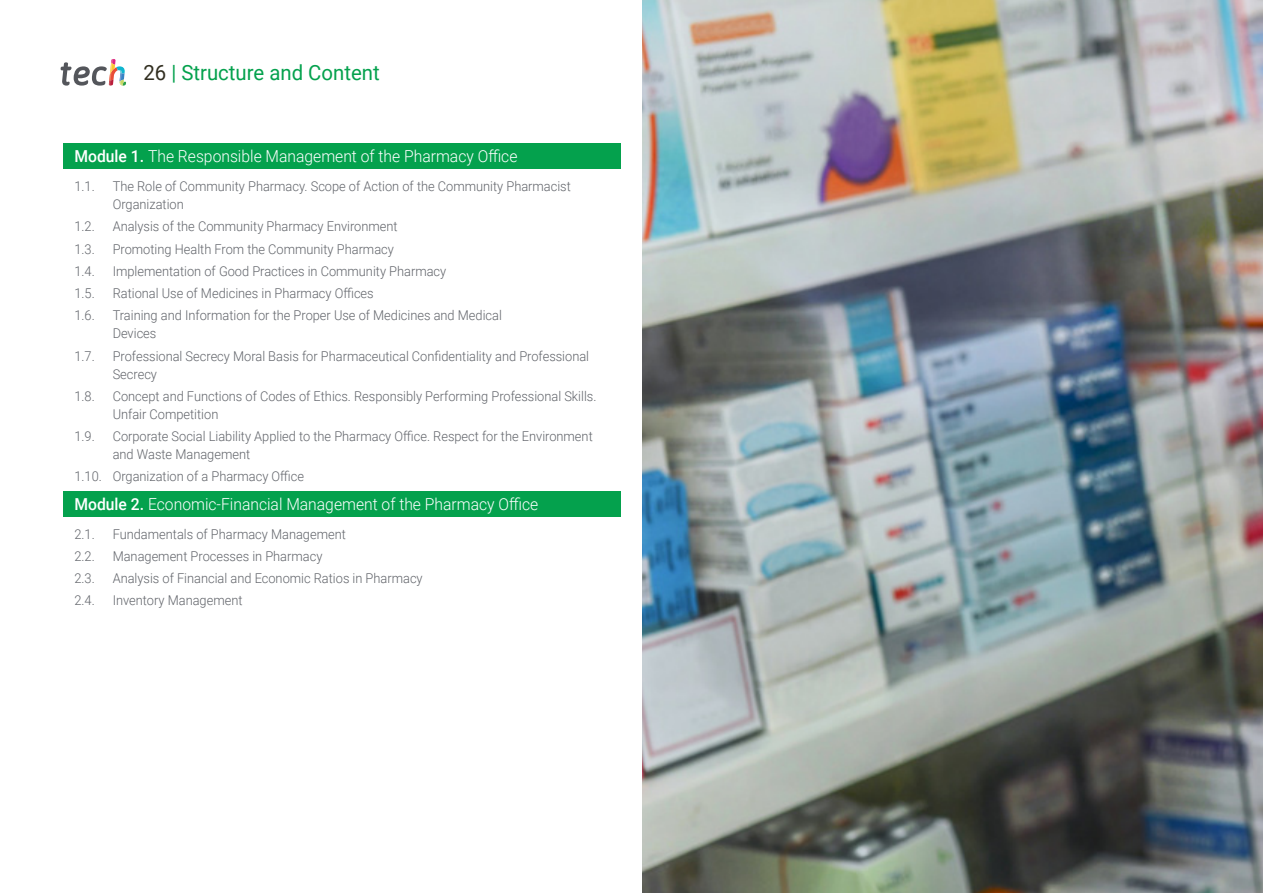
<style>
.page{position:relative;width:1263px;height:893px;background:#fff}
.page>*{position:absolute;margin:0;border:0;box-sizing:border-box;transform-origin:0 0}
.t1{font:21px "Roboto";color:#04a14d}
.t2{font:300 16.5px "Roboto";color:#fff;scale:.95 1}
.t3{font:300 13.5px/18px "Roboto";color:#61646a;scale:.95 1}
.s1{color:#312e20}
.s2{font-weight:500}
</style>
<div class="page">
<div style="left:63px;top:144px;width:558px;height:25px;background:#04a14d"></div>
<div style="left:63px;top:491px;width:558px;height:25px;background:#04a14d"></div>
<svg style="left:61px;top:59px;width:65px;height:27px"></svg>
<img style="left:642px;top:0;width:621px;height:893px">
<h1 class="t1" style="left:144px;top:57px;width:238px"><span class="s1">26</span> | Structure and Content</h1>
<p class="t2" style="left:74px;top:145px;width:468px"><span class="s2">Module 1.</span> The Responsible Management of the Pharmacy Office</p>
<p class="t3" style="left:74px;top:177px;width:23px">1.1.</p>
<p class="t3" style="left:113px;top:177px;width:484px">The Role of Community Pharmacy. Scope of Action of the Community Pharmacist<br>Organization</p>
<p class="t3" style="left:74px;top:217px;width:23px">1.2.</p>
<p class="t3" style="left:113px;top:217px;width:301px">Analysis of the Community Pharmacy Environment</p>
<p class="t3" style="left:74px;top:239px;width:23px">1.3.</p>
<p class="t3" style="left:113px;top:239px;width:297px">Promoting Health From the Community Pharmacy</p>
<p class="t3" style="left:74px;top:261px;width:23px">1.4.</p>
<p class="t3" style="left:113px;top:261px;width:353px">Implementation of Good Practices in Community Pharmacy</p>
<p class="t3" style="left:74px;top:284px;width:23px">1.5.</p>
<p class="t3" style="left:113px;top:284px;width:276px">Rational Use of Medicines in Pharmacy Offices</p>
<p class="t3" style="left:74px;top:306px;width:23px">1.6.</p>
<p class="t3" style="left:113px;top:306px;width:411px">Training and Information for the Proper Use of Medicines and Medical<br>Devices</p>
<p class="t3" style="left:74px;top:346px;width:23px">1.7.</p>
<p class="t3" style="left:113px;top:346px;width:503px">Professional Secrecy Moral Basis for Pharmaceutical Confidentiality and Professional<br>Secrecy</p>
<p class="t3" style="left:74px;top:386px;width:23px">1.8.</p>
<p class="t3" style="left:113px;top:386px;width:511px">Concept and Functions of Codes of Ethics. Responsibly Performing Professional Skills.<br>Unfair Competition</p>
<p class="t3" style="left:74px;top:427px;width:23px">1.9.</p>
<p class="t3" style="left:113px;top:427px;width:507px">Corporate Social Liability Applied to the Pharmacy Office. Respect for the Environment and Waste Management</p>
<p class="t3" style="left:74px;top:467px;width:243px">1.10. Organization of a Pharmacy Office</p>
<p class="t2" style="left:74px;top:492px;width:490px"><span class="s2">Module 2.</span> Economic-Financial Management of the Pharmacy Office</p>
<p class="t3" style="left:74px;top:524px;width:23px">2.1.</p>
<p class="t3" style="left:113px;top:524px;width:247px">Fundamentals of Pharmacy Management</p>
<p class="t3" style="left:74px;top:546px;width:23px">2.2.</p>
<p class="t3" style="left:113px;top:546px;width:222px">Management Processes in Pharmacy</p>
<p class="t3" style="left:74px;top:569px;width:23px">2.3.</p>
<p class="t3" style="left:113px;top:569px;width:328px">Analysis of Financial and Economic Ratios in Pharmacy</p>
<p class="t3" style="left:74px;top:591px;width:23px">2.4.</p>
<p class="t3" style="left:113px;top:591px;width:138px">Inventory Management</p>
</div>
